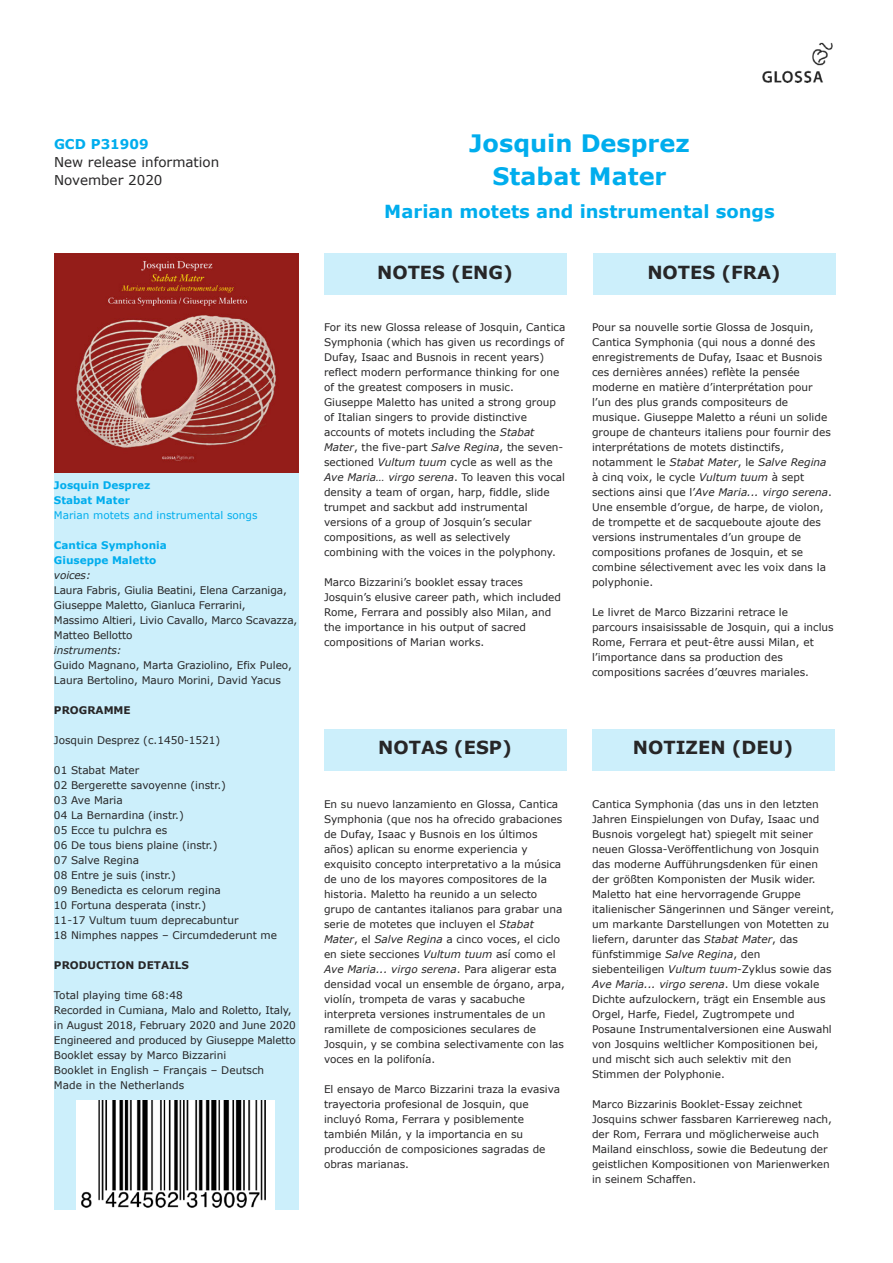
<style>
.page{position:relative;width:893px;height:1263px;background:#fff}
.page>*{position:absolute;margin:0;border:0;box-sizing:border-box;transform-origin:0 0}
.t1{font:700 24px/33px "Verdana";color:#00aded;text-align:center}
.t2{font:700 18px "Verdana";color:#272627}
.t3{font:700 18px "Verdana";color:#00aded}
.t4{font:13.5px/18px "Verdana";color:#272627}
.t5{font:700 13.5px "Verdana";color:#00aded}
.t6{font:10.5px/15px "Verdana";color:#272627}
.t7{font:700 10.5px/15px "Verdana";color:#00aded}
.t8{font:10.5px "Verdana";color:#00aded}
.t9{font:700 10.5px "Verdana";color:#272627}
.t10{font:italic 10.5px "Verdana";color:#272627}
.s1{font-style:italic}
</style>
<div class="page">
<div style="left:54px;top:254px;width:244px;height:956px;background:#cceffb"></div>
<div style="left:324px;top:254px;width:242px;height:40px;background:#cceffb"></div>
<img style="left:54px;top:254px;width:244px;height:219px">
<div style="left:593px;top:254px;width:242px;height:40px;background:#cceffb"></div>
<div style="left:324px;top:729px;width:242px;height:41px;background:#cceffb"></div>
<div style="left:592px;top:729px;width:242px;height:41px;background:#cceffb"></div>
<img style="left:762px;top:42px;width:71px;height:41px">
<div style="left:76px;top:1100px;width:198px;height:109px;background:#fff"></div>
<img style="left:81px;top:1100px;width:185px;height:108px">
<p class="t5" style="left:54px;top:136px;width:96px">GCD P31909</p>
<p class="t4" style="left:54px;top:153px;width:167px">New release information<br>November 2020</p>
<p class="t7" style="left:54px;top:477px;width:98px">Josquin Desprez<br>Stabat Mater</p>
<p class="t8" style="left:54px;top:508px;width:205px">Marian motets and instrumental songs</p>
<p class="t7" style="left:54px;top:537px;width:114px">Cantica Symphonia<br>Giuseppe Maletto</p>
<p class="t10" style="left:54px;top:568px;width:38px">voices:</p>
<p class="t6" style="left:54px;top:582px;width:245px">Laura Fabris, Giulia Beatini, Elena Carzaniga, Giuseppe Maletto, Gianluca Ferrarini,<br>Massimo Altieri, Livio Cavallo, Marco Scavazza, Matteo Bellotto</p>
<p class="t10" style="left:54px;top:643px;width:69px">instruments:</p>
<p class="t6" style="left:54px;top:657px;width:239px">Guido Magnano, Marta Graziolino, Efix Puleo,<br>Laura Bertolino, Mauro Morini, David Yacus</p>
<p class="t9" style="left:54px;top:703px;width:78px">PROGRAMME</p>
<p class="t6" style="left:54px;top:732px;width:168px">Josquin Desprez (c.1450-1521)</p>
<p class="t6" style="left:54px;top:762px;width:225px">01 Stabat Mater<br>02 Bergerette savoyenne (instr.)<br>03 Ave Maria<br>04 La Bernardina (instr.)<br>05 Ecce tu pulchra es<br>06 De tous biens plaine (instr.)<br>07 Salve Regina<br>08 Entre je suis (instr.)<br>09 Benedicta es celorum regina<br>10 Fortuna desperata (instr.)<br>11-17 Vultum tuum deprecabuntur<br>18 Nimphes nappes – Circumdederunt me</p>
<p class="t9" style="left:54px;top:958px;width:137px">PRODUCTION DETAILS</p>
<p class="t6" style="left:54px;top:987px;width:243px">Total playing time 68:48<br>Recorded in Cumiana, Malo and Roletto, Italy, in August 2018, February 2020 and June 2020<br>Engineered and produced by Giuseppe Maletto Booklet essay by Marco Bizzarini<br>Booklet in English – Français – Deutsch<br>Made in the Netherlands</p>
<h1 class="t1" style="left:469px;top:126px;width:222px">Josquin Desprez<br>Stabat Mater</h1>
<h2 class="t3" style="left:384px;top:200px;width:392px">Marian motets and instrumental songs</h2>
<h2 class="t2" style="left:377px;top:260px;width:137px">NOTES (ENG)</h2>
<h2 class="t2" style="left:647px;top:260px;width:135px">NOTES (FRA)</h2>
<p class="t6" style="left:324px;top:320px;width:243px">For its new Glossa release of Josquin, Cantica Symphonia (which has given us recordings of Dufay, Isaac and Busnois in recent years) reflect modern performance thinking for one of the greatest composers in music.<br>Giuseppe Maletto has united a strong group of Italian singers to provide distinctive accounts of motets including the <span class="s1">Stabat Mater</span>, the five-part <span class="s1">Salve Regina</span>, the seven&shy;sectioned <span class="s1">Vultum tuum</span> cycle as well as the <span class="s1">Ave Maria… virgo serena</span>. To leaven this vocal density a team of organ, harp, fiddle, slide trumpet and sackbut add instrumental versions of a group of Josquin’s secular compositions, as well as selectively combining with the voices in the polyphony.</p>
<p class="t6" style="left:324px;top:575px;width:239px">Marco Bizzarini’s booklet essay traces Josquin’s elusive career path, which included Rome, Ferrara and possibly also Milan, and the importance in his output of sacred compositions of Marian works.</p>
<p class="t6" style="left:592px;top:320px;width:241px">Pour sa nouvelle sortie Glossa de Josquin, Cantica Symphonia (qui nous a donné des enregistrements de Dufay, Isaac et Busnois ces dernières années) reflète la pensée moderne en matière d’interprétation pour l’un des plus grands compositeurs de musique. Giuseppe Maletto a réuni un solide groupe de chanteurs italiens pour fournir des interprétations de motets distinctifs, notamment le <span class="s1">Stabat Mater</span>, le <span class="s1">Salve Regina </span>à cinq voix, le cycle <span class="s1">Vultum tuum</span> à sept sections ainsi que l’<span class="s1">Ave Maria... virgo serena</span>.<br>Une ensemble d’orgue, de harpe, de violon, de trompette et de sacqueboute ajoute des versions instrumentales d’un groupe de compositions profanes de Josquin, et se combine sélectivement avec les voix dans la polyphonie.</p>
<p class="t6" style="left:592px;top:605px;width:243px">Le livret de Marco Bizzarini retrace le parcours insaisissable de Josquin, qui a inclus Rome, Ferrara et peut-être aussi Milan, et l’importance dans sa production des compositions sacrées d’œuvres mariales.</p>
<h2 class="t2" style="left:378px;top:736px;width:135px">NOTAS (ESP)</h2>
<h2 class="t2" style="left:633px;top:736px;width:162px">NOTIZEN (DEU)</h2>
<p class="t6" style="left:324px;top:796px;width:242px">En su nuevo lanzamiento en Glossa, Cantica Symphonia (que nos ha ofrecido grabaciones de Dufay, Isaac y Busnois en los últimos años) aplican su enorme experiencia y exquisito concepto interpretativo a la música de uno de los mayores compositores de la historia. Maletto ha reunido a un selecto grupo de cantantes italianos para grabar una serie de motetes que incluyen el <span class="s1">Stabat Mater</span>, el <span class="s1">Salve Regina</span> a cinco voces, el ciclo en siete secciones <span class="s1">Vultum tuum</span> así como el <span class="s1">Ave Maria... virgo serena</span>. Para aligerar esta densidad vocal un ensemble de órgano, arpa, violín, trompeta de varas y sacabuche interpreta versiones instrumentales de un ramillete de composiciones seculares de Josquin, y se combina selectivamente con las voces en la polifonía.</p>
<p class="t6" style="left:324px;top:1081px;width:238px">El ensayo de Marco Bizzarini traza la evasiva trayectoria profesional de Josquin, que incluyó Roma, Ferrara y posiblemente también Milán, y la importancia en su producción de composiciones sagradas de obras marianas.</p>
<p class="t6" style="left:592px;top:796px;width:244px">Cantica Symphonia (das uns in den letzten Jahren Einspielungen von Dufay, Isaac und Busnois vorgelegt hat) spiegelt mit seiner neuen Glossa-Veröffentlichung von Josquin das moderne Aufführungsdenken für einen der größten Komponisten der Musik wider.<br>Maletto hat eine hervorragende Gruppe italienischer Sängerinnen und Sänger vereint, um markante Darstellungen von Motetten zu liefern, darunter das <span class="s1">Stabat Mater</span>, das fünfstimmige <span class="s1">Salve Regina</span>, den siebenteiligen <span class="s1">Vultum tuum</span>-Zyklus sowie das <span class="s1">Ave Maria... virgo serena</span>. Um diese vokale Dichte aufzulockern, trägt ein Ensemble aus Orgel, Harfe, Fiedel, Zugtrompete und Posaune Instrumentalversionen eine Auswahl von Josquins weltlicher Kompositionen bei, und mischt sich auch selektiv mit den Stimmen der Polyphonie.</p>
<p class="t6" style="left:592px;top:1096px;width:241px">Marco Bizzarinis Booklet-Essay zeichnet Josquins schwer fassbaren Karriereweg nach, der Rom, Ferrara und möglicherweise auch Mailand einschloss, sowie die Bedeutung der geistlichen Kompositionen von Marienwerken in seinem Schaffen.</p>
</div>
